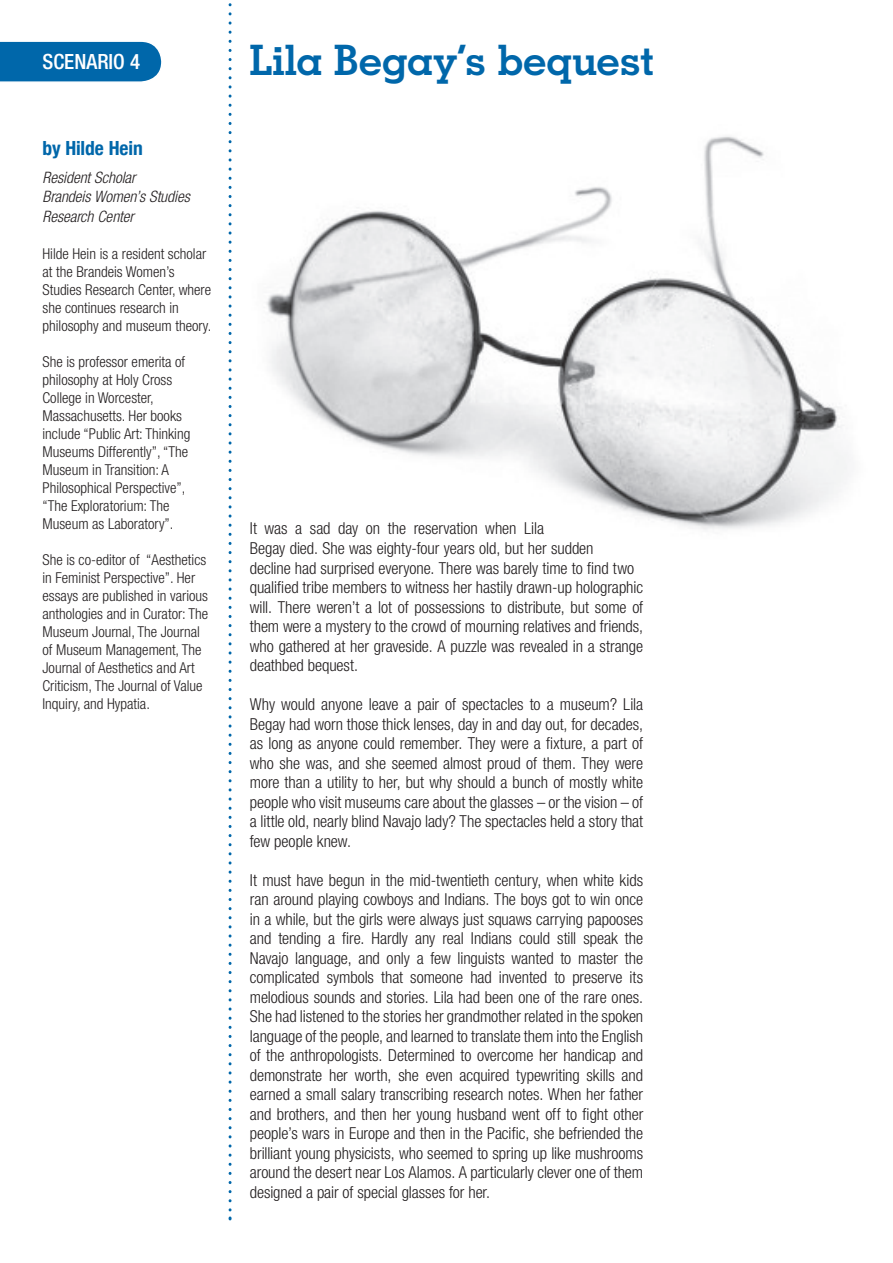
<style>
.page{position:relative;width:893px;height:1263px;background:#fff}
.page>*{position:absolute;margin:0;border:0;box-sizing:border-box;transform-origin:0 0}
.t1{font:700 42px "Geometric Slab 703 BT";letter-spacing:-.005em;color:#0067aa}
.t2{font:500 condensed 21px "Helvetica Neue";color:#fff}
.t3{font:700 condensed 19.5px "Helvetica Neue";letter-spacing:-.005em;color:#0067aa}
.t4{font:300 condensed 16.5px/19.5px "Helvetica Neue";letter-spacing:-.005em;color:#231f20;text-align:justify}
.t5{font:italic 300 condensed 15.75px/19.5px "Helvetica Neue";letter-spacing:-.005em;color:#231f20}
.t6{font:300 condensed 15px/18px "Helvetica Neue";color:#231f20}
</style>
<div class="page">
<img style="left:266px;top:136px;width:581px;height:394px">
<svg style="left:0;top:41px;width:162px;height:41px;background:#1071af"></svg>
<svg style="left:229px;top:3px;width:3px;height:1207px"></svg>
<p class="t2" style="left:43px;top:49px;width:99px">SCENARIO 4</p>
<h1 class="t1" style="left:249px;top:34px;width:407px">Lila Begay’s bequest</h1>
<p class="t3" style="left:43px;top:136px;width:102px">by Hilde Hein</p>
<p class="t5" style="left:43px;top:167px;width:149px">Resident Scholar<br>Brandeis Women’s Studies<br>Research Center</p>
<p class="t6" style="left:43px;top:245px;width:170px">Hilde Hein is a resident scholar at the Brandeis Women’s<br>Studies Research Center, where she continues research in philosophy and museum theory.</p>
<p class="t6" style="left:43px;top:353px;width:149px">She is professor emerita of philosophy at Holy Cross<br>College in Worcester,<br>Massachusetts. Her books include “Public Art: Thinking<br>Museums Differently”, “The<br>Museum in Transition: A<br>Philosophical Perspective”, “The Exploratorium: The<br>Museum as Laboratory”.</p>
<p class="t6" style="left:43px;top:551px;width:167px">She is co-editor of “Aesthetics in Feminist Perspective”. Her essays are published in various anthologies and in Curator: The<br>Museum Journal, The Journal of Museum Management, The<br>Journal of Aesthetics and Art<br>Criticism, The Journal of Value<br>Inquiry, and Hypatia.</p>
<p class="t4" style="left:250px;top:519px;width:395px;text-align:left">It was a sad day on the reservation when Lila<br>Begay died. She was eighty-four years old, but her sudden<br>decline had surprised everyone. There was barely time to find two qualified tribe members to witness her hastily drawn-up holographic will. There weren’t a lot of possessions to distribute, but some of them were a mystery to the crowd of mourning relatives and friends, who gathered at her graveside. A puzzle was revealed in a strange deathbed bequest.</p>
<p class="t4" style="left:250px;top:694px;width:395px">Why would anyone leave a pair of spectacles to a museum? Lila Begay had worn those thick lenses, day in and day out, for decades, as long as anyone could remember. They were a fixture, a part of who she was, and she seemed almost proud of them. They were more than a utility to her, but why should a bunch of mostly white people who visit museums care about the glasses – or the vision – of a little old, nearly blind Navajo lady? The spectacles held a story that few people knew.</p>
<p class="t4" style="left:250px;top:870px;width:395px">It must have begun in the mid-twentieth century, when white kids ran around playing cowboys and Indians. The boys got to win once in a while, but the girls were always just squaws carrying papooses and tending a fire. Hardly any real Indians could still speak the Navajo language, and only a few linguists wanted to master the complicated symbols that someone had invented to preserve its melodious sounds and stories. Lila had been one of the rare ones.<br>She had listened to the stories her grandmother related in the spoken language of the people, and learned to translate them into the English of the anthropologists. Determined to overcome her handicap and demonstrate her worth, she even acquired typewriting skills and earned a small salary transcribing research notes. When her father and brothers, and then her young husband went off to fight other people’s wars in Europe and then in the Pacific, she befriended the brilliant young physicists, who seemed to spring up like mushrooms around the desert near Los Alamos. A particularly clever one of them designed a pair of special glasses for her.</p>
</div>
